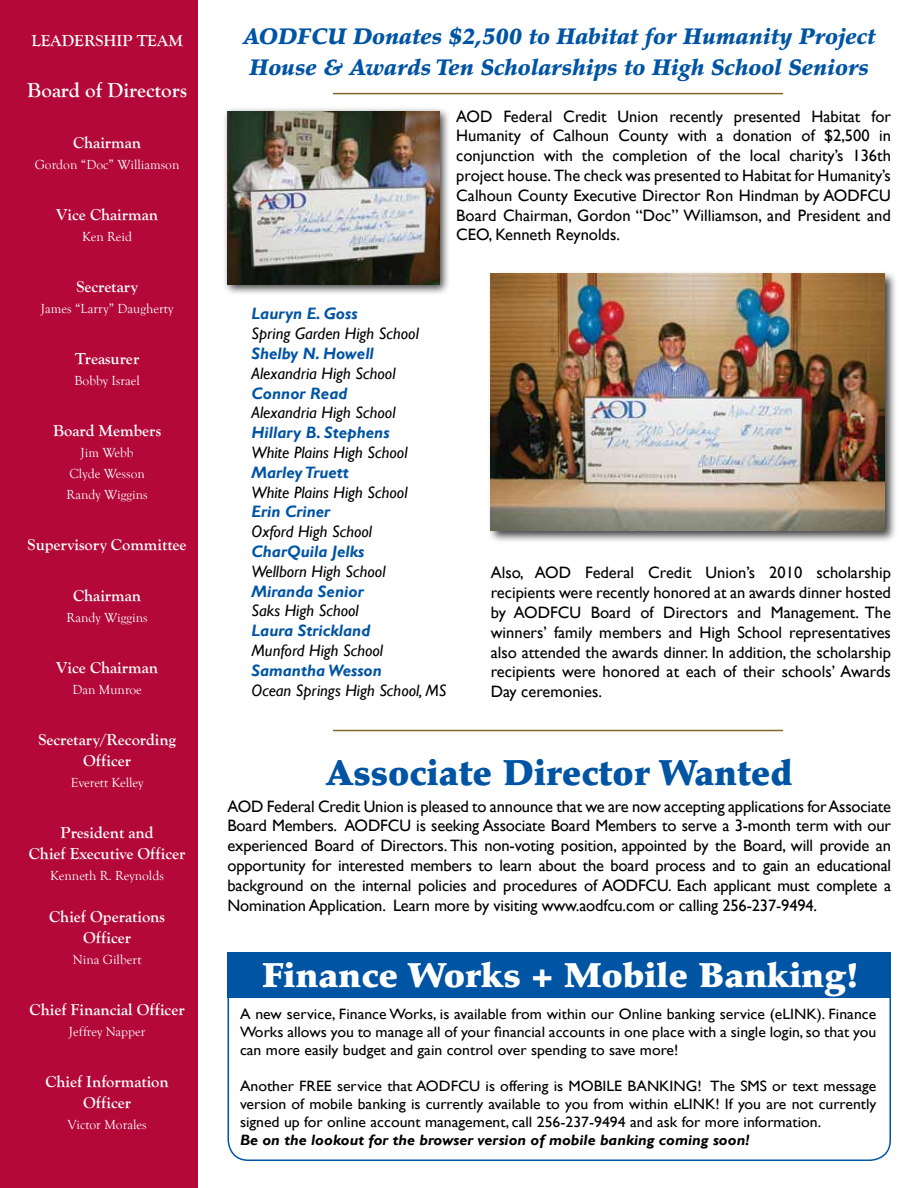
<style>
.page{position:relative;width:918px;height:1188px;background:#fff}
.page>*{position:absolute;margin:0;border:0;box-sizing:border-box;transform-origin:0 0}
.t1{font:900 36px "Palatino";color:#0054a4}
.t2{font:900 34.5px "Palatino LT Std";color:#fff;scale:1.05 1}
.t3{font:italic 900 22.5px/30.6px "Palatino LT Std";color:#0054a4}
.t4{font:700 21px "Goudy Old Style T";color:#fff}
.t5{font:16.5px/19.8px "Gill Sans";color:#000;text-align:justify}
.t6{font:16.5px/19.8px "Gill Sans";letter-spacing:-.01em;color:#000;text-align:justify}
.t7{font:700 16.5px/21px "Goudy Old Style T";color:#fff;text-align:center}
.t8{font:italic 16.5px "Gill Sans";color:#000}
.t9{font:italic 700 16.5px "Gill Sans";color:#0054a4}
.t10{font:15px/18px "Gill Sans";color:#000;text-align:justify;scale:1.05 1}
.t11{font:italic 700 15px "Gill Sans";color:#000;scale:1.05 1}
.t12{font:13.5px/21px "Goudy Old Style T";color:#fff;text-align:center}
</style>
<div class="page">
<div style="left:0;top:0;width:197px;height:1188px;background:#b30838"></div>
<hr style="left:333px;top:93px;width:450px;height:1px;background:#7d682a">
<hr style="left:333px;top:730px;width:450px;height:1px;background:#7d682a">
<div style="left:228px;top:973px;width:663px;height:188px;border:2px solid #0054a4;border-radius:20px"></div>
<div style="left:228px;top:952px;width:663px;height:46px;background:#0054a4"></div>
<div style="left:222px;top:106px;width:229px;height:190px;background:#000;opacity:.75"></div>
<img style="left:228px;top:111px;width:212px;height:174px">
<div style="left:487px;top:270px;width:411px;height:273px;background:#000;opacity:.75"></div>
<img style="left:491px;top:274px;width:393px;height:256px">
<p class="t7" style="left:31px;top:31px;width:153px">Leadership Team</p>
<p class="t4" style="left:27px;top:79px;width:161px">Board of Directors</p>
<p class="t7" style="left:73px;top:133px;width:70px">Chairman</p>
<p class="t12" style="left:35px;top:155px;width:146px">Gordon “Doc” Williamson</p>
<p class="t7" style="left:56px;top:205px;width:103px">Vice Chairman</p>
<p class="t12" style="left:82px;top:227px;width:51px">Ken Reid</p>
<p class="t7" style="left:76px;top:277px;width:63px">Secretary</p>
<p class="t12" style="left:41px;top:299px;width:134px">James “Larry” Daugherty</p>
<p class="t7" style="left:75px;top:349px;width:66px">Treasurer</p>
<p class="t12" style="left:74px;top:371px;width:67px">Bobby Israel</p>
<p class="t7" style="left:53px;top:421px;width:110px">Board Members</p>
<p class="t12" style="left:67px;top:443px;width:83px">Jim Webb<br>Clyde Wesson<br>Randy Wiggins</p>
<p class="t7" style="left:28px;top:535px;width:161px">Supervisory Committee</p>
<p class="t7" style="left:73px;top:586px;width:70px">Chairman</p>
<p class="t12" style="left:67px;top:608px;width:83px">Randy Wiggins</p>
<p class="t7" style="left:56px;top:658px;width:103px">Vice Chairman</p>
<p class="t12" style="left:72px;top:680px;width:71px">Dan Munroe</p>
<p class="t7" style="left:38px;top:730px;width:139px">Secretary/Recording<br>Officer</p>
<p class="t12" style="left:71px;top:773px;width:74px">Everett Kelley</p>
<p class="t7" style="left:29px;top:823px;width:158px">President and<br>Chief Executive Officer</p>
<p class="t12" style="left:50px;top:866px;width:115px">Kenneth R. Reynolds</p>
<p class="t7" style="left:49px;top:907px;width:117px">Chief Operations<br>Officer</p>
<p class="t12" style="left:73px;top:950px;width:70px">Nina Gilbert</p>
<p class="t7" style="left:30px;top:1000px;width:157px">Chief Financial Officer</p>
<p class="t12" style="left:69px;top:1022px;width:78px">Jeffrey Napper</p>
<p class="t7" style="left:45px;top:1072px;width:125px">Chief Information<br>Officer</p>
<p class="t12" style="left:67px;top:1115px;width:81px">Victor Morales</p>
<h3 class="t3" style="left:243px;top:21px;width:634px">AODFCU Donates $2,500 to Habitat for Humanity Project<br>House &amp; Awards Ten Scholarships to High School Seniors</h3>
<p class="t5" style="left:456px;top:106px;width:436px">AOD Federal Credit Union recently presented Habitat for Humanity of Calhoun County with a donation of $2,500 in conjunction with the completion of the local charity’s 136th project house. The check was presented to Habitat for Humanity’s Calhoun County Executive Director Ron Hindman by AODFCU Board Chairman, Gordon “Doc” Williamson, and President and CEO, Kenneth Reynolds.</p>
<p class="t9" style="left:252px;top:304px;width:108px">Lauryn E. Goss</p>
<p class="t8" style="left:252px;top:324px;width:169px">Spring Garden High School</p>
<p class="t9" style="left:252px;top:344px;width:124px">Shelby N. Howell</p>
<p class="t8" style="left:252px;top:363px;width:145px">Alexandria High School</p>
<p class="t9" style="left:252px;top:383px;width:97px">Connor Read</p>
<p class="t8" style="left:252px;top:403px;width:145px">Alexandria High School</p>
<p class="t9" style="left:252px;top:423px;width:140px">Hillary B. Stephens</p>
<p class="t8" style="left:252px;top:443px;width:157px">White Plains High School</p>
<p class="t9" style="left:252px;top:463px;width:99px">Marley Truett</p>
<p class="t8" style="left:252px;top:482px;width:157px">White Plains High School</p>
<p class="t9" style="left:252px;top:502px;width:80px">Erin Criner</p>
<p class="t8" style="left:252px;top:522px;width:122px">Oxford High School</p>
<p class="t9" style="left:252px;top:542px;width:114px">CharQuila Jelks</p>
<p class="t8" style="left:252px;top:561px;width:135px">Wellborn High School</p>
<p class="t9" style="left:252px;top:581px;width:114px">Miranda Senior</p>
<p class="t8" style="left:252px;top:601px;width:109px">Saks High School</p>
<p class="t9" style="left:252px;top:621px;width:120px">Laura Strickland</p>
<p class="t8" style="left:252px;top:641px;width:133px">Munford High School</p>
<p class="t9" style="left:252px;top:661px;width:132px">Samantha Wesson</p>
<p class="t8" style="left:252px;top:680px;width:196px">Ocean Springs High School, MS</p>
<p class="t5" style="left:491px;top:563px;width:402px">Also, AOD Federal Credit Union’s 2010 scholarship recipients were recently honored at an awards dinner hosted by AODFCU Board of Directors and Management. The winners’ family members and High School representatives also attended the awards dinner. In addition, the scholarship recipients were honored at each of their schools’ Awards Day ceremonies.</p>
<h1 class="t1" style="left:326px;top:751px;width:468px">Associate Director Wanted</h1>
<p class="t6" style="left:228px;top:797px;width:665px">AOD Federal Credit Union is pleased to announce that we are now accepting applications for Associate Board Members. AODFCU is seeking Associate Board Members to serve a 3-month term with our experienced Board of Directors. This non-voting position, appointed by the Board, will provide an opportunity for interested members to learn about the board process and to gain an educational background on the internal policies and procedures of AODFCU. Each applicant must complete a Nomination Application. Learn more by visiting www.aodfcu.com or calling 256-237-9494.</p>
<h2 class="t2" style="left:262px;top:955px;width:570px">Finance Works + Mobile Banking!</h2>
<p class="t10" style="left:240px;top:1005px;width:608px">A new service, Finance Works, is available from within our Online banking service (eLINK). Finance Works allows you to manage all of your financial accounts in one place with a single login, so that you can more easily budget and gain control over spending to save more!</p>
<p class="t10" style="left:240px;top:1077px;width:608px">Another FREE service that AODFCU is offering is MOBILE BANKING! The SMS or text message version of mobile banking is currently available to you from within eLINK! If you are not currently signed up for online account management, call 256-237-9494 and ask for more information.</p>
<p class="t11" style="left:240px;top:1131px;width:487px">Be on the lookout for the browser version of mobile banking coming soon!</p>
</div>
